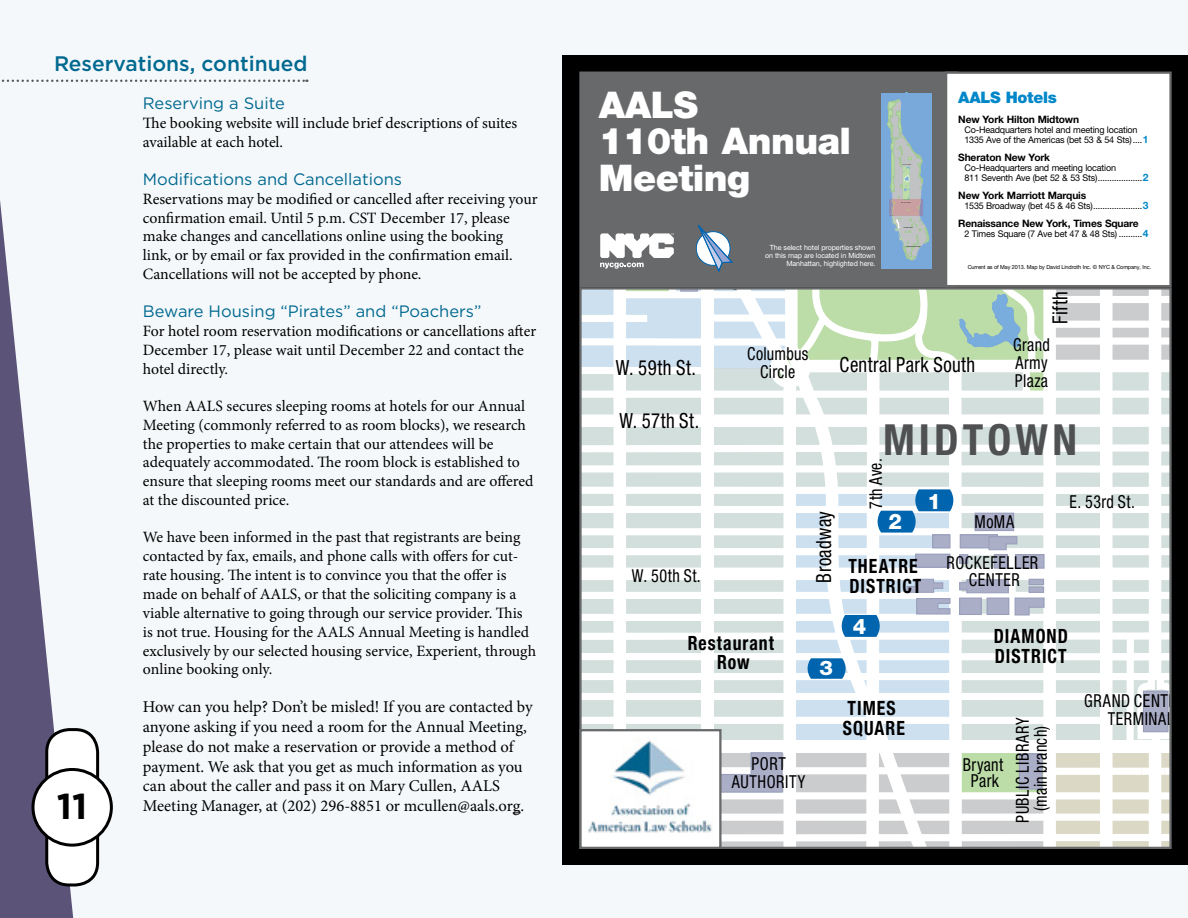
<style>
.page{position:relative;width:1188px;height:918px;background:#f5f8fa}
.page>*{position:absolute;margin:0;border:0;box-sizing:border-box;transform-origin:0 0}
.t1{font:700 condensed 42.9px "Helvetica Neue LT Std";letter-spacing:.095em;color:#4f5052}
.t2{font:900 36.75px/36.8px "Helvetica Neue LT Std";letter-spacing:-.015em;color:#fff}
.t3{font:700 36px "Gotham";color:#000}
.t4{font:800 21.45px "Helvetica Neue";color:#fff}
.t5{font:500 21px "Gotham";color:#006990}
.t6{font:condensed 20.85px "Helvetica Neue LT Std";letter-spacing:.025em;color:#000001;scale:.9 1}
.t7{font:800 20.1px "Helvetica Neue";color:#fff;scale:1.07 1}
.t8{font:700 condensed 19.65px/19.6px "Helvetica Neue LT Std";letter-spacing:.055em;color:#000001;scale:.9 1}
.t9{font:condensed 17.85px/17.9px "Helvetica Neue LT Std";letter-spacing:.03em;color:#000001;text-align:center;scale:.9 1}
.t10{font:condensed 17.85px/17.9px "Helvetica Neue LT Std";letter-spacing:.01em;color:#000001;text-align:center;scale:.9 1}
.t11{font:16.5px/19.8px "Minion Pro";letter-spacing:-.005em;color:#000}
.t12{font:16.5px "Gotham";color:#006990}
.t13{font:900 15.9px "Helvetica Neue LT Std";letter-spacing:-.02em;color:#0087c9}
.t14{font:15.75px/18.9px "Minion Pro";color:#000}
.t15{font:700 10.2px "Helvetica Neue LT Std";letter-spacing:-.015em;color:#000001}
.t16{font:9.15px/10.2px "Helvetica Neue LT Std";letter-spacing:-.02em;color:#000001}
.t17{font:7.2px/8.2px "Helvetica Neue LT Std";letter-spacing:-.01em;color:#fff;text-align:right}
.t18{font:5.7px "Helvetica Neue LT Std";letter-spacing:-.02em;color:#000001}
.s1{font-weight:700;font-size:10.2px;color:#0087c9}
</style>
<div class="page">
<svg style="left:73px;top:80px;width:234px;height:2px"></svg>
<div style="left:562px;top:55px;width:626px;height:810px;background:#000001"></div>
<div style="left:582px;top:74px;width:374px;height:211px;background:#67696b"></div>
<div style="left:579px;top:72px;width:379px;height:215px;border:5px solid #67696b"></div>
<svg style="left:600px;top:233px;width:74px;height:36px"></svg>
<svg style="left:582px;top:290px;width:587px;height:556px;background:#e1e9e8"></svg>
<div style="left:882px;top:93px;width:50px;height:176px;background:#79a9db"></div>
<svg style="left:887px;top:99px;width:42px;height:161px"></svg>
<div style="left:946px;top:73px;width:225px;height:213px;background:#fff"></div>
<div style="left:945px;top:72px;width:227px;height:215px;border:2px solid #67696b"></div>
<div style="left:580px;top:730px;width:140px;height:118px;background:#fff"></div>
<div style="left:579px;top:729px;width:143px;height:120px;border:2px solid #67696b"></div>
<svg style="left:696px;top:225px;width:36px;height:47px"></svg>
<img style="left:588px;top:740px;width:124px;height:93px">
<svg style="left:0;top:79px;width:73px;height:839px"></svg>
<div style="left:47px;top:730px;width:51px;height:75px;background:#fff;border-radius:22px"></div>
<div style="left:45px;top:728px;width:54px;height:79px;border:3px solid #000;border-radius:22px"></div>
<div style="left:47px;top:809px;width:51px;height:76px;background:#fff;border-radius:22px"></div>
<div style="left:45px;top:808px;width:54px;height:78px;border:3px solid #000;border-radius:22px"></div>
<div style="left:33px;top:769px;width:78px;height:76px;background:#fff;border-radius:50%"></div>
<div style="left:31px;top:768px;width:82px;height:79px;border:3px solid #000;border-radius:50%"></div>
<h3 class="t5" style="left:54px;top:50px;width:255px">Reservations, continued</h3>
<h3 class="t3" style="left:57px;top:782px;width:32px">11</h3>
<p class="t12" style="left:143px;top:93px;width:144px">Reserving a Suite</p>
<p class="t14" style="left:143px;top:114px;width:376px">The booking website will include brief descriptions of suites available at each hotel.</p>
<p class="t12" style="left:143px;top:168px;width:261px">Modifications and Cancellations</p>
<p class="t14" style="left:143px;top:189px;width:396px">Reservations may be modified or cancelled after receiving your confirmation email. Until 5 p.m. CST December 17, please make changes and cancellations online using the booking<br>link, or by email or fax provided in the confirmation email.<br>Cancellations will not be accepted by phone.</p>
<p class="t12" style="left:143px;top:301px;width:340px">Beware Housing “Pirates” and “Poachers”</p>
<p class="t14" style="left:143px;top:322px;width:395px">For hotel room reservation modifications or cancellations after<br>December 17, please wait until December 22 and contact the hotel directly.</p>
<p class="t14" style="left:143px;top:396px;width:392px">When AALS secures sleeping rooms at hotels for our Annual Meeting (commonly referred to as room blocks), we research the properties to make certain that our attendees will be adequately accommodated. The room block is established to ensure that sleeping rooms meet our standards and are offered at the discounted price.</p>
<p class="t14" style="left:143px;top:528px;width:395px">We have been informed in the past that registrants are being contacted by fax, emails, and phone calls with offers for cut&shy;rate housing. The intent is to convince you that the offer is made on behalf of AALS, or that the soliciting company is a viable alternative to going through our service provider. This is not true. Housing for the AALS Annual Meeting is handled exclusively by our selected housing service, Experient, through online booking only.</p>
<p class="t11" style="left:143px;top:697px;width:391px">How can you help? Don’t be misled! If you are contacted by anyone asking if you need a room for the Annual Meeting, please do not make a reservation or provide a method of payment. We ask that you get as much information as you can about the caller and pass it on Mary Cullen, AALS Meeting Manager, at (202) 296-8851 or mcullen@aals.org.</p>
<h2 class="t2" style="left:599px;top:86px;width:254px">AALS<br>110th Annual<br>Meeting</h2>
<p class="t13" style="left:958px;top:88px;width:100px">AALS Hotels</p>
<p class="t15" style="left:958px;top:113px;width:122px">New York Hilton Midtown</p>
<p class="t16" style="left:964px;top:124px;width:186px">Co-Headquarters hotel and meeting location<br>1335 Ave of the Americas (bet 53 &amp; 54 Sts) ....<span class="s1">1</span></p>
<p class="t15" style="left:958px;top:151px;width:93px">Sheraton New York</p>
<p class="t16" style="left:964px;top:163px;width:186px">Co-Headquarters and meeting location<br>811 Seventh Ave (bet 52 &amp; 53 Sts) ...................<span class="s1">2</span></p>
<p class="t15" style="left:958px;top:189px;width:130px">New York Marriott Marquis</p>
<p class="t16" style="left:964px;top:201px;width:186px">1535 Broadway (bet 45 &amp; 46 Sts) .....................<span class="s1">3</span></p>
<p class="t15" style="left:958px;top:217px;width:182px">Renaissance New York, Times Square</p>
<p class="t16" style="left:964px;top:229px;width:186px">2 Times Square (7 Ave bet 47 &amp; 48 Sts) ..........<span class="s1">4</span></p>
<p class="t17" style="left:765px;top:243px;width:112px">The select hotel properties shown on this map are located in Midtown<br>Manhattan, highlighted here.</p>
<h3 class="t6" style="left:1048px;top:324px;width:77px;rotate:-90deg">Fifth Ave.</h3>
<p class="t18" style="left:968px;top:264px;width:185px">Current as of May 2013. Map by David Lindroth Inc. © NYC &amp; Company, Inc.</p>
<p class="t10" style="left:747px;top:344px;width:69px">Columbus<br>Circle</p>
<h3 class="t6" style="left:616px;top:356px;width:91px">W. 59th St.</h3>
<h3 class="t6" style="left:840px;top:353px;width:152px">Central Park South</h3>
<p class="t9" style="left:1013px;top:336px;width:43px;text-align:left">Grand<br>Army<br>Plaza</p>
<h3 class="t6" style="left:619px;top:408px;width:90px">W. 57th St.</h3>
<p class="t9" style="left:632px;top:567px;width:78px">W. 50th St.</p>
<p class="t8" style="left:688px;top:633px;width:97px;text-align:center">Restaurant<br>Row</p>
<p class="t9" style="left:732px;top:755px;width:83px">PORT<br>AUTHORITY</p>
<h3 class="t6" style="left:812px;top:583px;width:81px;rotate:-90deg">Broadway</h3>
<h1 class="t1" style="left:883px;top:414px;width:196px">MIDTOWN</h1>
<p class="t9" style="left:867px;top:509px;width:57px;rotate:-91deg">7th Ave.</p>
<h3 class="t4" style="left:889px;top:508px;width:15px">2</h3>
<h3 class="t4" style="left:927px;top:488px;width:15px">1</h3>
<p class="t9" style="left:975px;top:512px;width:45px">MoMA</p>
<p class="t8" style="left:848px;top:556px;width:83px">THEATRE<br>DISTRICT</p>
<p class="t9" style="left:947px;top:553px;width:103px">ROCKEFELLER<br>CENTER</p>
<p class="t9" style="left:1069px;top:493px;width:74px">E. 53rd St.</p>
<p class="t7" style="left:820px;top:656px;width:14px">3</p>
<h3 class="t4" style="left:853px;top:614px;width:15px">4</h3>
<p class="t8" style="left:994px;top:626px;width:84px">DIAMOND<br>DISTRICT</p>
<p class="t8" style="left:843px;top:698px;width:70px">TIMES<br>SQUARE</p>
<p class="t9" style="left:1084px;top:692px;width:105px;text-align:right">GRAND CENTR<br>TERMINAL</p>
<p class="t9" style="left:1014px;top:823px;width:118px;rotate:-90deg">PUBLIC LIBRARY (main branch)</p>
<p class="t9" style="left:963px;top:756px;width:46px;line-height:16px">Bryant<br>Park</p>
</div>
